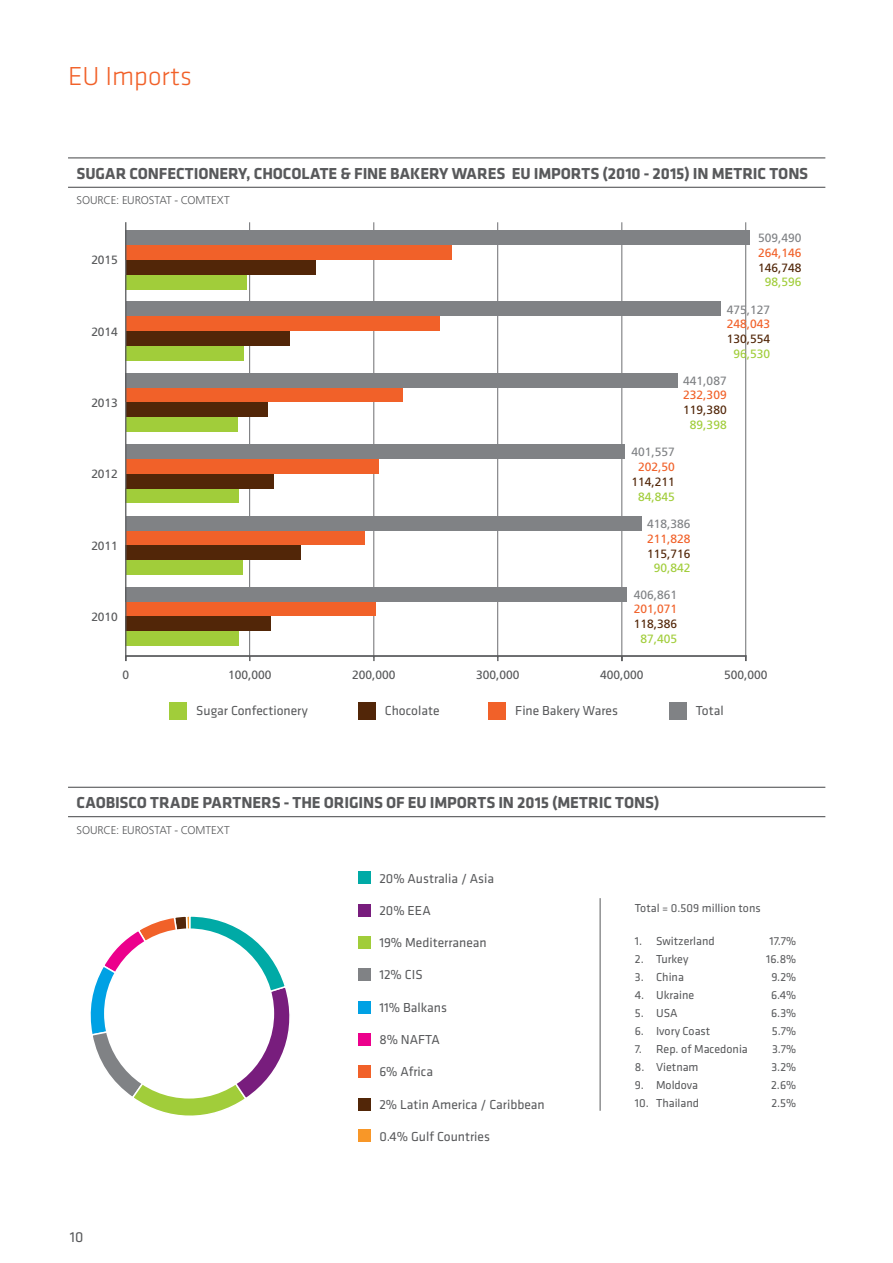
<style>
.page{position:relative;width:893px;height:1263px;background:#fff}
.page>*{position:absolute;margin:0;border:0;box-sizing:border-box;transform-origin:0 0}
.t1{font:300 27px "Klavika";color:#f16129}
.t2{font:700 16.5px "Klavika";letter-spacing:-.01em;color:#58595b}
.t3{font:15px "Klavika";color:#58595b}
.t4{font:13.5px "Klavika";color:#58595b}
.t5{font:12px/18px "Klavika";color:#58595b;text-align:center}
.t6{font:12px "Frutiger";color:#58595b}
.t7{font:12px "Frutiger";color:#522608}
.t8{font:12px "Frutiger";color:#808285}
.t9{font:12px "Frutiger";color:#f16129}
.t10{font:12px "Frutiger";color:#a1cd3a}
.t11{font:300 11.25px "Frutiger";letter-spacing:-.01em;color:#58595b}
</style>
<div class="page">
<hr style="left:249px;top:222px;width:1px;height:435px;background:#6d6e71">
<hr style="left:374px;top:222px;width:1px;height:436px;background:#6d6e71">
<hr style="left:497px;top:222px;width:1px;height:436px;background:#6d6e71">
<hr style="left:622px;top:222px;width:1px;height:436px;background:#6d6e71">
<hr style="left:745px;top:222px;width:1px;height:435px;background:#6d6e71">
<div style="left:125px;top:655px;width:622px;height:7px;border:2px solid #58595b"></div>
<div style="left:169px;top:702px;width:17px;height:17px;background:#a1cd3a"></div>
<div style="left:358px;top:702px;width:17px;height:17px;background:#522608"></div>
<div style="left:488px;top:702px;width:17px;height:17px;background:#f16129"></div>
<div style="left:669px;top:702px;width:17px;height:17px;background:#808285"></div>
<div style="left:126px;top:346px;width:118px;height:15px;background:#a1cd3a"></div>
<div style="left:126px;top:331px;width:163px;height:15px;background:#522608"></div>
<div style="left:126px;top:316px;width:313px;height:15px;background:#f16129"></div>
<div style="left:126px;top:301px;width:595px;height:15px;background:#808285"></div>
<div style="left:126px;top:631px;width:113px;height:15px;background:#a1cd3a"></div>
<div style="left:126px;top:616px;width:145px;height:15px;background:#522608"></div>
<div style="left:126px;top:601px;width:250px;height:15px;background:#f16129"></div>
<div style="left:126px;top:586px;width:501px;height:15px;background:#808285"></div>
<div style="left:126px;top:560px;width:117px;height:15px;background:#a1cd3a"></div>
<div style="left:126px;top:545px;width:175px;height:15px;background:#522608"></div>
<div style="left:126px;top:530px;width:238px;height:15px;background:#f16129"></div>
<div style="left:126px;top:516px;width:515px;height:14px;background:#808285"></div>
<div style="left:126px;top:417px;width:111px;height:15px;background:#a1cd3a"></div>
<div style="left:126px;top:402px;width:142px;height:15px;background:#522608"></div>
<div style="left:126px;top:387px;width:277px;height:15px;background:#f16129"></div>
<div style="left:126px;top:373px;width:552px;height:14px;background:#808285"></div>
<div style="left:126px;top:488px;width:113px;height:15px;background:#a1cd3a"></div>
<div style="left:126px;top:474px;width:147px;height:14px;background:#522608"></div>
<div style="left:126px;top:459px;width:253px;height:15px;background:#f16129"></div>
<div style="left:126px;top:444px;width:499px;height:15px;background:#808285"></div>
<div style="left:126px;top:275px;width:121px;height:14px;background:#a1cd3a"></div>
<div style="left:126px;top:260px;width:190px;height:15px;background:#522608"></div>
<div style="left:126px;top:245px;width:326px;height:15px;background:#f16129"></div>
<div style="left:126px;top:230px;width:624px;height:15px;background:#808285"></div>
<hr style="left:125px;top:222px;width:1px;height:435px;background:#58595b">
<hr style="left:68px;top:157px;width:757px;height:1px;background:#58595b">
<hr style="left:68px;top:187px;width:757px;height:1px;background:#58595b">
<div style="left:358px;top:871px;width:12px;height:13px;background:#00aaa6"></div>
<div style="left:358px;top:968px;width:12px;height:13px;background:#808285"></div>
<div style="left:358px;top:936px;width:12px;height:13px;background:#a1cd3a"></div>
<div style="left:358px;top:904px;width:12px;height:13px;background:#781d7d"></div>
<div style="left:358px;top:1001px;width:12px;height:12px;background:#00a1e4"></div>
<div style="left:358px;top:1097px;width:12px;height:13px;background:#522608"></div>
<div style="left:358px;top:1065px;width:12px;height:13px;background:#f16129"></div>
<div style="left:358px;top:1033px;width:12px;height:13px;background:#ec008c"></div>
<div style="left:358px;top:1129px;width:12px;height:13px;background:#f89728"></div>
<hr style="left:600px;top:898px;width:1px;height:213px;background:#58595b">
<svg style="left:90px;top:916px;width:200px;height:200px"></svg>
<div style="left:104px;top:928px;width:170px;height:170px;background:#fff;border-radius:50%"></div>
<hr style="left:68px;top:787px;width:757px;height:1px;background:#58595b">
<hr style="left:68px;top:816px;width:757px;height:1px;background:#58595b">
<h1 class="t1" style="left:68px;top:61px;width:125px">EU Imports</h1>
<h2 class="t2" style="left:77px;top:164px;width:657px">SUGAR CONFECTIONERY, CHOCOLATE &amp; FINE BAKERY WARES EU IMPORTS (2010 - 2015) IN METRIC</h2>
<h2 class="t2" style="left:769px;top:164px;width:20px">TONS</h2>
<p class="t11" style="left:77px;top:194px;width:155px">SOURCE: EUROSTAT - COMTEXT</p>
<p class="t6" style="left:91px;top:253px;width:28px">2015</p>
<p class="t6" style="left:91px;top:324px;width:28px">2014</p>
<p class="t6" style="left:91px;top:396px;width:28px">2013</p>
<p class="t6" style="left:91px;top:467px;width:28px">2012</p>
<p class="t6" style="left:91px;top:539px;width:28px">2011</p>
<p class="t6" style="left:91px;top:610px;width:28px">2010</p>
<p class="t8" style="left:758px;top:231px;width:45px">509,490</p>
<p class="t9" style="left:758px;top:246px;width:45px">264,146</p>
<p class="t7" style="left:758px;top:260px;width:45px">146,748</p>
<p class="t10" style="left:765px;top:275px;width:38px">98,596</p>
<p class="t8" style="left:727px;top:302px;width:45px">475,127</p>
<p class="t9" style="left:727px;top:317px;width:45px">248,043</p>
<p class="t7" style="left:727px;top:332px;width:45px">130,554</p>
<p class="t8" style="left:683px;top:373px;width:45px">441,087</p>
<p class="t10" style="left:733px;top:347px;width:38px">96,530</p>
<p class="t9" style="left:683px;top:388px;width:45px">232,309</p>
<p class="t7" style="left:683px;top:403px;width:45px">119,380</p>
<p class="t8" style="left:631px;top:445px;width:45px">401,557</p>
<p class="t9" style="left:638px;top:460px;width:38px">202,50</p>
<p class="t7" style="left:631px;top:474px;width:45px">114,211</p>
<p class="t10" style="left:638px;top:489px;width:38px">84,845</p>
<p class="t10" style="left:690px;top:418px;width:38px">89,398</p>
<p class="t8" style="left:647px;top:516px;width:45px">418,386</p>
<p class="t9" style="left:647px;top:532px;width:45px">211,828</p>
<p class="t7" style="left:647px;top:547px;width:45px">115,716</p>
<p class="t10" style="left:654px;top:561px;width:38px">90,842</p>
<p class="t8" style="left:634px;top:587px;width:45px">406,861</p>
<p class="t9" style="left:634px;top:602px;width:45px">201,071</p>
<p class="t7" style="left:634px;top:617px;width:45px">118,386</p>
<p class="t10" style="left:640px;top:632px;width:38px">87,405</p>
<p class="t6" style="left:122px;top:668px;width:8px">0</p>
<p class="t6" style="left:228px;top:668px;width:45px">100,000</p>
<p class="t6" style="left:352px;top:668px;width:45px">200,000</p>
<p class="t6" style="left:476px;top:668px;width:45px">300,000</p>
<p class="t6" style="left:600px;top:668px;width:45px">400,000</p>
<p class="t6" style="left:724px;top:668px;width:45px">500,000</p>
<p class="t4" style="left:196px;top:703px;width:113px">Sugar Confectionery</p>
<p class="t4" style="left:385px;top:703px;width:56px">Chocolate</p>
<p class="t4" style="left:515px;top:703px;width:104px">Fine Bakery Wares</p>
<p class="t4" style="left:696px;top:703px;width:29px">Total</p>
<h2 class="t2" style="left:77px;top:794px;width:503px">CAOBISCO TRADE PARTNERS - THE ORIGINS OF EU IMPORTS IN 2015 (METRIC</h2>
<h2 class="t2" style="left:615px;top:794px;width:46px">TONS)</h2>
<p class="t11" style="left:77px;top:823px;width:155px">SOURCE: EUROSTAT - COMTEXT</p>
<p class="t3" style="left:70px;top:1228px;width:15px">10</p>
<p class="t4" style="left:379px;top:871px;width:116px">20% Australia / Asia</p>
<p class="t4" style="left:379px;top:903px;width:53px">20% EEA</p>
<p class="t4" style="left:379px;top:935px;width:109px">19% Mediterranean</p>
<p class="t4" style="left:379px;top:967px;width:45px">12% CIS</p>
<p class="t4" style="left:379px;top:1000px;width:69px">11% Balkans</p>
<p class="t4" style="left:379px;top:1032px;width:62px">8% NAFTA</p>
<p class="t4" style="left:379px;top:1064px;width:55px">6% Africa</p>
<p class="t4" style="left:379px;top:1097px;width:167px">2% Latin America / Caribbean</p>
<p class="t4" style="left:379px;top:1129px;width:112px">0.4% Gulf Countries</p>
<p class="t5" style="left:635px;top:900px;width:127px">Total = 0.509 million tons</p>
<p class="t5" style="left:635px;top:932px;width:81px">1. Switzerland</p>
<p class="t5" style="left:635px;top:950px;width:55px">2. Turkey</p>
<p class="t5" style="left:635px;top:968px;width:51px">3. China</p>
<p class="t5" style="left:635px;top:986px;width:61px">4. Ukraine</p>
<p class="t5" style="left:635px;top:1004px;width:44px">5. USA</p>
<p class="t5" style="left:635px;top:1022px;width:77px">6. Ivory Coast</p>
<p class="t5" style="left:635px;top:1040px;width:115px">7. Rep. of Macedonia</p>
<p class="t5" style="left:635px;top:1058px;width:65px">8. Vietnam</p>
<p class="t5" style="left:635px;top:1076px;width:65px">9. Moldova</p>
<p class="t5" style="left:635px;top:1094px;width:66px">10. Thailand</p>
<p class="t5" style="left:766px;top:932px;width:32px">17.7%<br>16.8%<br>9.2%<br>6.4%<br>6.3%<br>5.7%<br>3.7%<br>3.2%<br>2.6%<br>2.5%</p>
</div>
